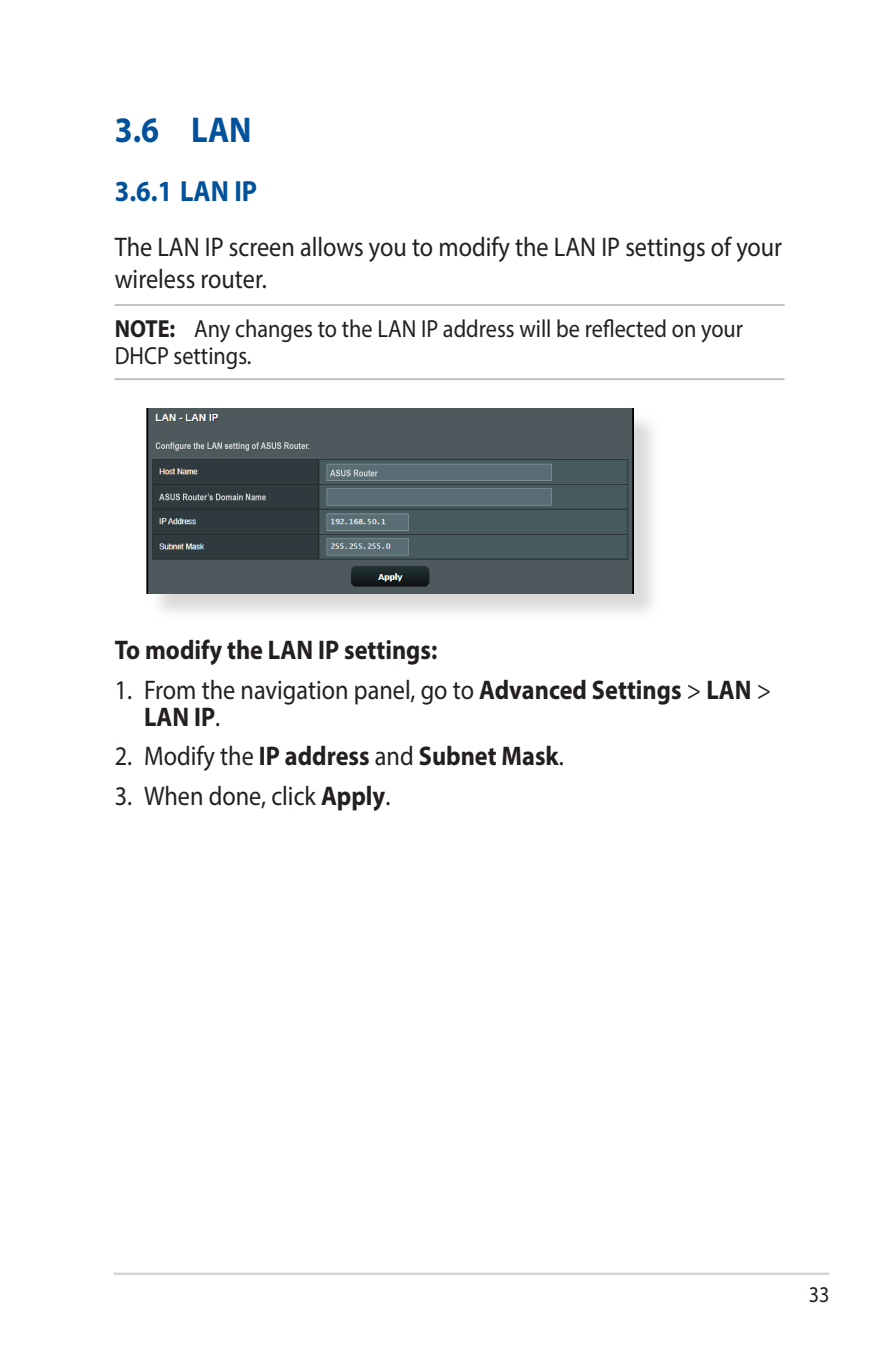
<style>
.page{position:relative;width:893px;height:1346px;background:#fff}
.page>*{position:absolute;margin:0;border:0;box-sizing:border-box;transform-origin:0 0}
.t1{font:700 36px "Myriad Pro";color:#01529a;scale:.9 1}
.t2{font:700 29.25px "Myriad Pro";color:#01529a;scale:.9 1}
.t3{font:27px/32.4px "Myriad Pro";color:#231f20;scale:.9 1}
.t4{font:700 27px "Myriad Pro";color:#231f20;scale:.9 1}
.t5{font:24.75px/27px "Myriad Pro";color:#231f20;scale:.9 1}
.t6{font:22.5px "Myriad Pro";color:#231f20;scale:.9 1}
.s1{font-weight:700}
.s2{font-weight:400}
</style>
<div class="page">
<hr style="left:114px;top:1272px;width:715px;height:3px;background:#d1d2d4">
<hr style="left:115px;top:304px;width:669px;height:2px;background:#939598">
<hr style="left:115px;top:378px;width:669px;height:2px;background:#939598">
<div style="left:150px;top:411px;width:511px;height:210px;background:#cfcecb;opacity:.75"></div>
<img style="left:146px;top:408px;width:487px;height:185px">
<h1 class="t1" style="left:115px;top:106px;width:154px">3.6 LAN</h1>
<p class="t2" style="left:115px;top:172px;width:160px">3.6.1 LAN IP</p>
<p class="t3" style="left:115px;top:230px;width:743px">The LAN IP screen allows you to modify the LAN IP settings of your wireless router.</p>
<p class="t5" style="left:115px;top:315px;width:700px"><span class="s1">NOTE:</span> Any changes to the LAN IP address will be reflected on your<br>DHCP settings.</p>
<p class="t4" style="left:115px;top:632px;width:360px">To modify the LAN IP settings:</p>
<p class="t3" style="left:144px;top:675px;width:698px;line-height:27px;text-indent:-29px">1. From the navigation panel, go to <span class="s1">Advanced Settings</span> &gt; <span class="s1">LAN</span> &gt;<br><span class="s1">LAN IP</span>.</p>
<p class="t4" style="left:115px;top:739px;width:500px"><span class="s2">2. Modify the</span> IP address <span class="s2">and</span> Subnet Mask<span class="s2">.</span></p>
<p class="t3" style="left:115px;top:779px;width:308px">3. When done, click <span class="s1">Apply</span>.</p>
<p class="t6" style="left:809px;top:1281px;width:25px">33</p>
</div>
